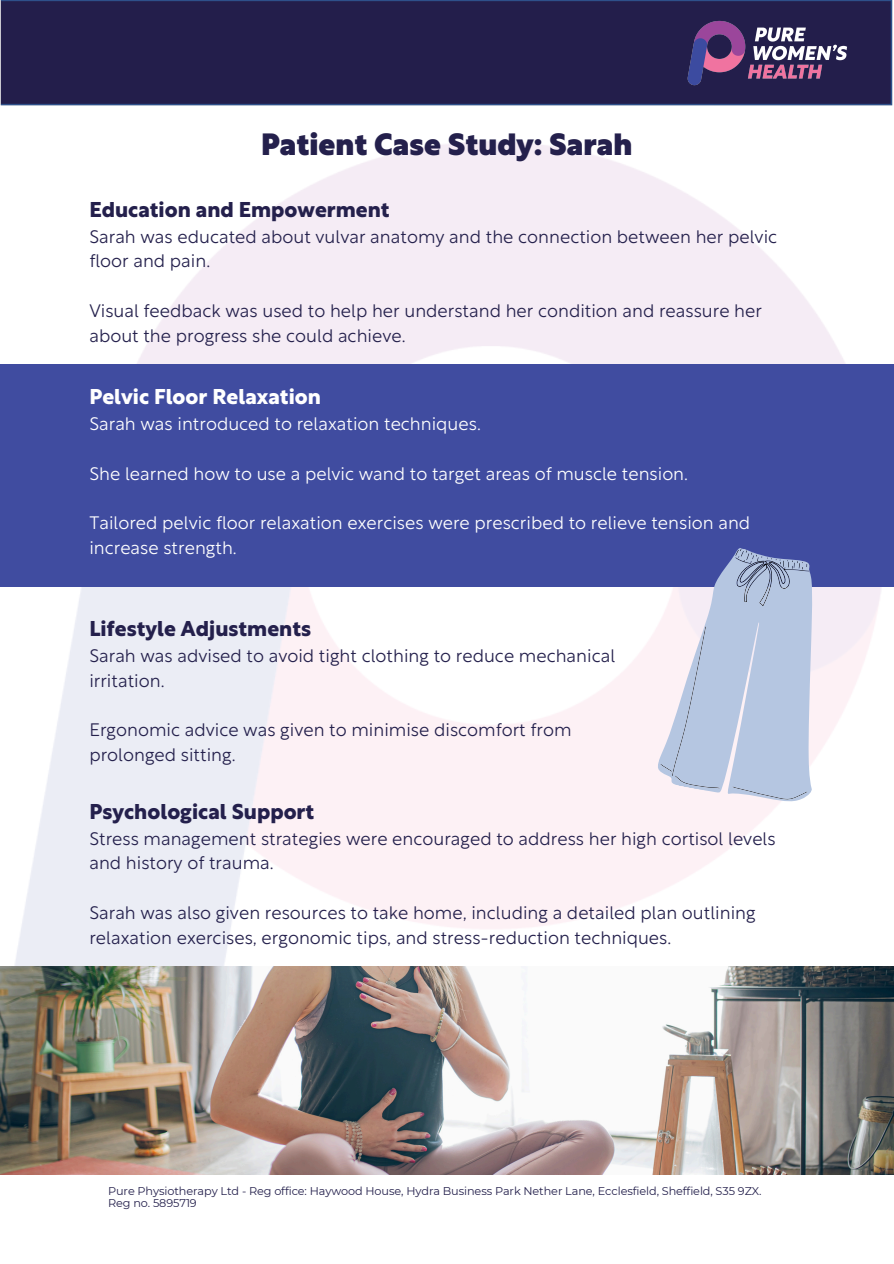
<style>
.page{position:relative;width:894px;height:1264px;background:#fff}
.page>*{position:absolute;margin:0;border:0;box-sizing:border-box;transform-origin:0 0}
.t1{font:900 30px "Rustica";color:#24204c}
.t2{font:700 21px "Rustica";color:#24204c}
.t3{font:700 21px "Rustica";color:#fff}
.t4{font:300 18px/24.8px "Rustica";color:#24204c}
.t5{font:300 18px/24.8px "Rustica";color:#fff}
.t6{font:11.25px/12.3px "Montserrat";letter-spacing:-.01em;color:#24204c}
</style>
<div class="page">
<img style="left:0;top:141px;width:893px;height:1034px">
<div style="left:0;top:0;width:893px;height:106px;background:#231e4b"></div>
<img style="left:676px;top:14px;width:202px;height:78px">
<div style="left:0;top:364px;width:893px;height:222px;background:#404ca0"></div>
<svg style="left:654px;top:548px;width:201px;height:263px;fill:#b5c6e1"></svg>
<img style="left:0;top:966px;width:893px;height:208px">
<h2 class="t1" style="left:261px;top:133px;width:372px">Patient Case Study: Sarah</h2>
<p class="t2" style="left:89px;top:202px;width:302px">Education and Empowerment</p>
<p class="t4" style="left:89px;top:226px;width:689px">Sarah was educated about vulvar anatomy and the connection between her pelvic floor and pain.</p>
<p class="t4" style="left:89px;top:300px;width:674px">Visual feedback was used to help her understand her condition and reassure her about the progress she could achieve.</p>
<p class="t3" style="left:89px;top:389px;width:233px">Pelvic Floor Relaxation</p>
<p class="t5" style="left:89px;top:413px;width:393px">Sarah was introduced to relaxation techniques.</p>
<h2 class="t5" style="left:89px;top:463px;width:600px">She learned how to use a pelvic wand to target areas of muscle tension.</h2>
<h2 class="t5" style="left:89px;top:512px;width:662px">Tailored pelvic floor relaxation exercises were prescribed to relieve tension and increase strength.</h2>
<h2 class="t2" style="left:89px;top:621px;width:223px">Lifestyle Adjustments</h2>
<h2 class="t4" style="left:89px;top:645px;width:527px">Sarah was advised to avoid tight clothing to reduce mechanical irritation.</h2>
<p class="t4" style="left:89px;top:719px;width:483px">Ergonomic advice was given to minimise discomfort from prolonged sitting.</p>
<p class="t2" style="left:89px;top:803px;width:226px">Psychological Support</p>
<p class="t4" style="left:89px;top:827px;width:687px">Stress management strategies were encouraged to address her high cortisol levels and history of trauma.</p>
<h2 class="t4" style="left:89px;top:901px;width:667px">Sarah was also given resources to take home, including a detailed plan outlining relaxation exercises, ergonomic tips, and stress-reduction techniques.</h2>
<h2 class="t6" style="left:108px;top:1184px;width:654px">Pure Physiotherapy Ltd - Reg office: Haywood House, Hydra Business Park Nether Lane, Ecclesfield, Sheffield, S35 9ZX.<br>Reg no. 5895719</h2>
</div>
